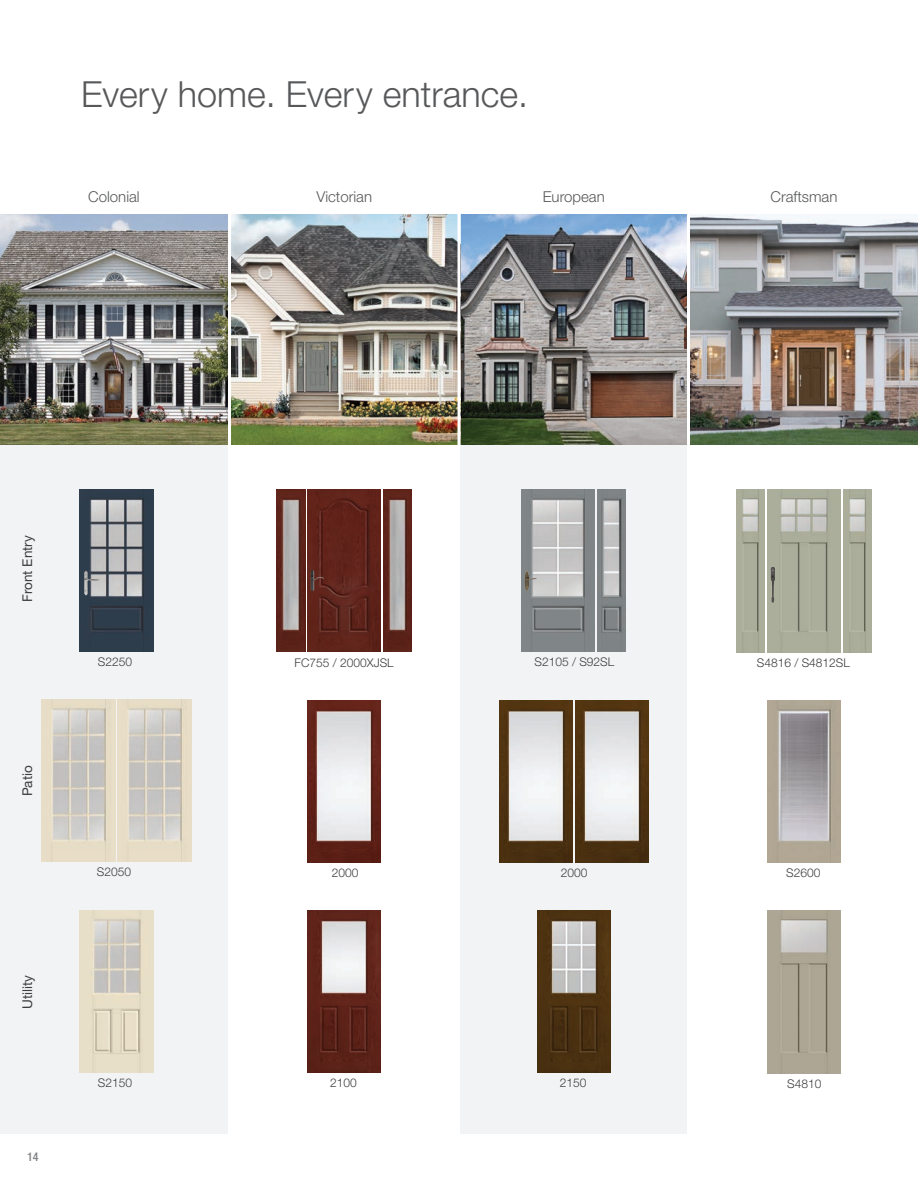
<style>
.page{position:relative;width:918px;height:1188px;background:#fff}
.page>*{position:absolute;margin:0;border:0;box-sizing:border-box;transform-origin:0 0}
.t1{font:300 36px "Helvetica Neue LT Std";color:#57585a}
.t2{font:300 15px "Helvetica Neue LT Std";color:#57585a}
.t3{font:13.5px "Helvetica Neue LT Std";color:#3e3e3f}
.t4{font:300 12px "Helvetica Neue LT Std";color:#3e3e3f}
.t5{font:500 condensed 12px "Helvetica Neue LT Std";color:#808285}
</style>
<div class="page">
<div style="left:0;top:215px;width:228px;height:919px;background:#f2f3f4"></div>
<div style="left:460px;top:215px;width:227px;height:919px;background:#f2f3f4"></div>
<img style="left:0;top:215px;width:918px;height:229px">
<img style="left:42px;top:700px;width:73px;height:162px">
<img style="left:118px;top:700px;width:73px;height:162px">
<img style="left:80px;top:911px;width:73px;height:162px">
<img style="left:80px;top:489px;width:73px;height:162px">
<img style="left:84px;top:571px;width:16px;height:24px">
<img style="left:308px;top:700px;width:73px;height:162px">
<img style="left:308px;top:911px;width:73px;height:162px">
<img style="left:308px;top:489px;width:73px;height:162px">
<img style="left:383px;top:489px;width:29px;height:162px">
<img style="left:277px;top:489px;width:28px;height:162px">
<img style="left:311px;top:570px;width:13px;height:21px">
<img style="left:499px;top:700px;width:73px;height:162px">
<img style="left:575px;top:700px;width:73px;height:162px">
<img style="left:537px;top:911px;width:73px;height:162px">
<img style="left:522px;top:489px;width:73px;height:162px">
<img style="left:597px;top:489px;width:29px;height:162px">
<img style="left:525px;top:570px;width:12px;height:21px">
<img style="left:767px;top:700px;width:74px;height:163px">
<img style="left:767px;top:911px;width:74px;height:162px">
<img style="left:767px;top:489px;width:74px;height:163px">
<img style="left:843px;top:489px;width:29px;height:163px">
<img style="left:736px;top:489px;width:29px;height:163px">
<img style="left:770px;top:567px;width:14px;height:35px">
<hr style="left:228px;top:210px;width:3px;height:237px;background:#fff">
<hr style="left:458px;top:210px;width:2px;height:237px;background:#fff">
<hr style="left:687px;top:210px;width:3px;height:237px;background:#fff">
<h1 class="t1" style="left:81px;top:72px;width:449px">Every home. Every entrance.</h1>
<p class="t2" style="left:88px;top:187px;width:53px">Colonial</p>
<p class="t2" style="left:316px;top:187px;width:57px">Victorian</p>
<p class="t2" style="left:543px;top:187px;width:63px">European</p>
<p class="t2" style="left:771px;top:187px;width:68px">Craftsman</p>
<p class="t3" style="left:19px;top:602px;width:68px;rotate:-90deg">Front Entry</p>
<p class="t3" style="left:19px;top:796px;width:32px;rotate:-90deg">Patio</p>
<p class="t3" style="left:19px;top:1009px;width:35px;rotate:-90deg">Utility</p>
<p class="t5" style="left:27px;top:1150px;width:13px">14</p>
<p class="t4" style="left:98px;top:654px;width:36px">S2250</p>
<p class="t4" style="left:97px;top:864px;width:36px">S2050</p>
<p class="t4" style="left:98px;top:1076px;width:36px">S2150</p>
<p class="t4" style="left:295px;top:655px;width:101px">FC755 / 2000XJSL</p>
<p class="t4" style="left:535px;top:654px;width:81px">S2105 / S92SL</p>
<p class="t4" style="left:757px;top:655px;width:95px">S4816 / S4812SL</p>
<p class="t4" style="left:332px;top:865px;width:28px">2000</p>
<p class="t4" style="left:561px;top:865px;width:28px">2000</p>
<p class="t4" style="left:786px;top:866px;width:36px">S2600</p>
<p class="t4" style="left:330px;top:1075px;width:28px">2100</p>
<p class="t4" style="left:560px;top:1076px;width:28px">2150</p>
<p class="t4" style="left:787px;top:1076px;width:36px">S4810</p>
</div>
